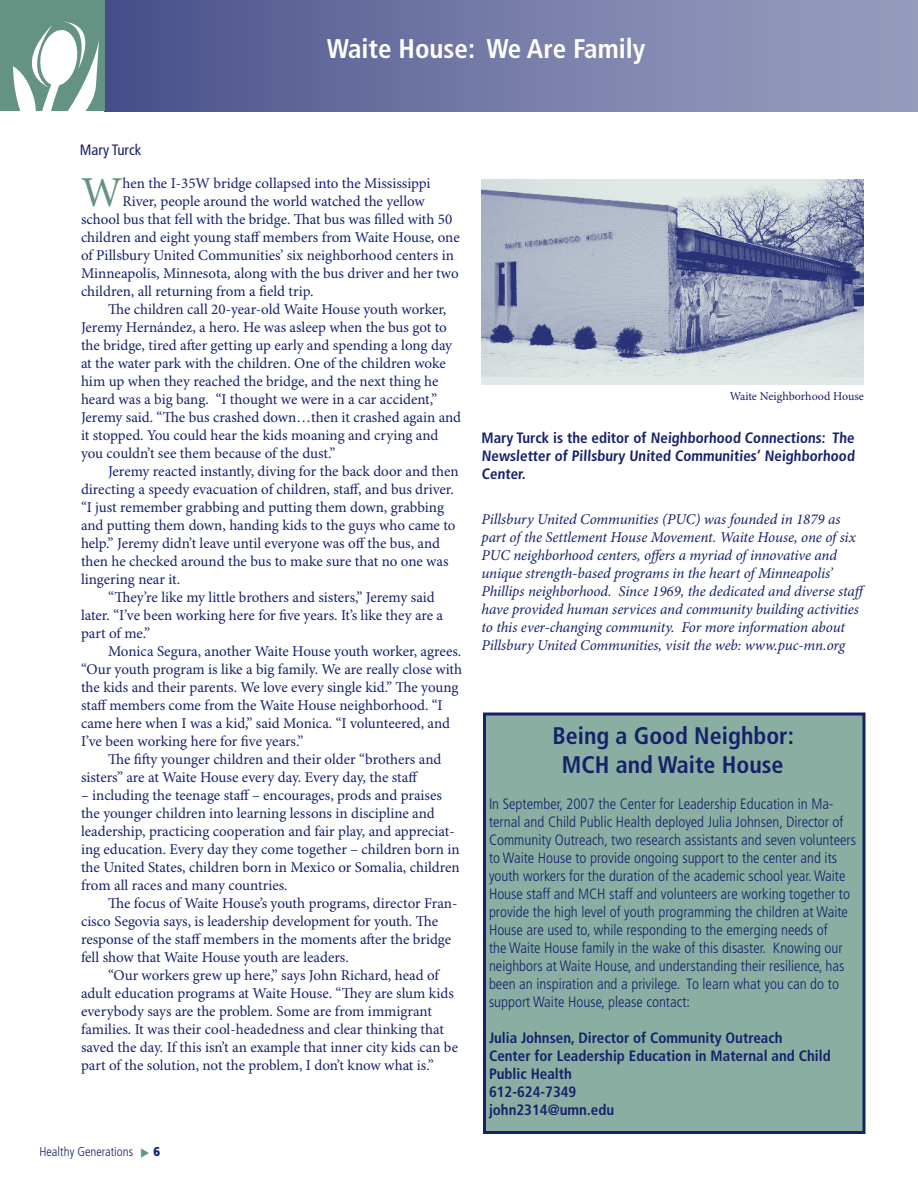
<style>
.page{position:relative;width:918px;height:1188px;background:#fff}
.page>*{position:absolute;margin:0;border:0;box-sizing:border-box;transform-origin:0 0}
.t1{font:42.75px "Minion Pro";color:#659383}
.t2{font:700 condensed 27px "Frutiger";color:#fff}
.t3{font:700 condensed 24px/28.8px "Frutiger";color:#16216b;text-align:center}
.t4{font:15px/18px "Minion Pro";letter-spacing:-.005em;color:#16216b}
.t5{font:300 condensed 15px/18px "Frutiger";color:#16216b}
.t6{font:italic 15px/18px "Minion Pro";letter-spacing:-.01em;color:#16216b}
.t7{font:700 condensed 15px/18px "Frutiger";color:#16216b;text-align:justify}
.t8{font:condensed 15px "Frutiger";color:#16216b}
.t9{font:300 condensed 12.75px "Frutiger";color:#16216b}
.t10{font:12px "Minion Pro";letter-spacing:-.005em;color:#16216b}
</style>
<div class="page">
<div style="left:104px;top:0;width:814px;height:111px;background:linear-gradient(to right,#4a528c,#9da2c1)"></div>
<div style="left:0;top:0;width:104px;height:111px;background:#659383"></div>
<svg style="left:13px;top:21px;width:86px;height:90px"></svg>
<hr style="left:917px;top:0;width:1px;height:111px;background:#969bbc">
<div style="left:483px;top:712px;width:383px;height:422px;background:#8baea2"></div>
<div style="left:482px;top:179px;width:382px;height:205px;background:#e0e9e6"></div>
<img style="left:482px;top:179px;width:382px;height:198px">
<h2 class="t2" style="left:327px;top:33px;width:320px">Waite House: We Are Family</h2>
<p class="t8" style="left:80px;top:141px;width:63px">Mary Turck</p>
<h1 class="t1" style="left:81px;top:167px;width:43px">W</h1>
<p class="t4" style="left:122px;top:175px;width:310px">hen the I-35W bridge collapsed into the Mississippi</p>
<p class="t4" style="left:122px;top:193px;width:304px">River, people around the world watched the yellow</p>
<p class="t4" style="left:81px;top:211px;width:373px">school bus that fell with the bridge. That bus was filled with 50</p>
<p class="t4" style="left:81px;top:229px;width:380px">children and eight young staff members from Waite House, one</p>
<p class="t4" style="left:81px;top:247px;width:374px">of Pillsbury United Communities’ six neighborhood centers in</p>
<p class="t4" style="left:81px;top:265px;width:379px">Minneapolis, Minnesota, along with the bus driver and her two</p>
<p class="t4" style="left:81px;top:283px;width:234px">children, all returning from a field trip.</p>
<p class="t4" style="left:108px;top:301px;width:340px">The children call 20-year-old Waite House youth worker,</p>
<p class="t4" style="left:81px;top:319px;width:367px">Jeremy Hernández, a hero. He was asleep when the bus got to</p>
<p class="t4" style="left:81px;top:337px;width:373px">the bridge, tired after getting up early and spending a long day</p>
<p class="t4" style="left:81px;top:355px;width:366px">at the water park with the children. One of the children woke</p>
<p class="t4" style="left:81px;top:373px;width:359px">him up when they reached the bridge, and the next thing he</p>
<p class="t4" style="left:81px;top:391px;width:358px">heard was a big bang. “I thought we were in a car accident,”</p>
<p class="t4" style="left:81px;top:409px;width:382px">Jeremy said. “The bus crashed down…then it crashed again and</p>
<p class="t4" style="left:81px;top:427px;width:359px">it stopped. You could hear the kids moaning and crying and</p>
<p class="t4" style="left:81px;top:445px;width:256px">you couldn’t see them because of the dust.”</p>
<p class="t4" style="left:108px;top:463px;width:352px">Jeremy reacted instantly, diving for the back door and then</p>
<p class="t4" style="left:81px;top:481px;width:375px">directing a speedy evacuation of children, staff, and bus driver.</p>
<p class="t4" style="left:81px;top:499px;width:365px">“I just remember grabbing and putting them down, grabbing</p>
<p class="t4" style="left:81px;top:517px;width:376px">and putting them down, handing kids to the guys who came to</p>
<p class="t4" style="left:81px;top:535px;width:361px">help.” Jeremy didn’t leave until everyone was off the bus, and</p>
<p class="t4" style="left:81px;top:553px;width:369px">then he checked around the bus to make sure that no one was</p>
<p class="t4" style="left:81px;top:571px;width:101px">lingering near it.</p>
<p class="t4" style="left:108px;top:589px;width:328px">“They’re like my little brothers and sisters,” Jeremy said</p>
<p class="t4" style="left:81px;top:607px;width:364px">later. “I’ve been working here for five years. It’s like they are a</p>
<p class="t4" style="left:81px;top:625px;width:71px">part of me.”</p>
<p class="t4" style="left:108px;top:643px;width:355px">Monica Segura, another Waite House youth worker, agrees.</p>
<p class="t4" style="left:81px;top:661px;width:383px">“Our youth program is like a big family. We are really close with</p>
<p class="t4" style="left:81px;top:679px;width:379px">the kids and their parents. We love every single kid.” The young</p>
<p class="t4" style="left:81px;top:697px;width:363px">staff members come from the Waite House neighborhood. “I</p>
<p class="t4" style="left:81px;top:715px;width:371px">came here when I was a kid,” said Monica. “I volunteered, and</p>
<p class="t4" style="left:81px;top:733px;width:224px">I’ve been working here for five years.”</p>
<p class="t4" style="left:108px;top:751px;width:335px">The fifty younger children and their older “brothers and</p>
<p class="t4" style="left:81px;top:769px;width:339px">sisters” are at Waite House every day. Every day, the staff</p>
<p class="t4" style="left:81px;top:787px;width:380px">– including the teenage staff – encourages, prods and praises the younger children into learning lessons in discipline and leadership, practicing cooperation and fair play, and appreciat&shy;ing education. Every day they come together – children born in the United States, children born in Mexico or Somalia, children from all races and many countries.</p>
<p class="t4" style="left:81px;top:895px;width:378px;text-indent:27px">The focus of Waite House’s youth programs, director Fran&shy;cisco Segovia says, is leadership development for youth. The response of the staff members in the moments after the bridge fell show that Waite House youth are leaders.</p>
<p class="t4" style="left:81px;top:967px;width:379px;text-indent:27px">“Our workers grew up here,” says John Richard, head of adult education programs at Waite House. “They are slum kids everybody says are the problem. Some are from immigrant families. It was their cool-headedness and clear thinking that saved the day. If this isn’t an example that inner city kids can be part of the solution, not the problem, I don’t know what is.”</p>
<p class="t9" style="left:39px;top:1145px;width:95px">Healthy Generations</p>
<p class="t10" style="left:730px;top:389px;width:136px">Waite Neighborhood House</p>
<p class="t7" style="left:482px;top:429px;width:376px">Mary Turck is the editor of Neighborhood Connections: The Newsletter of Pillsbury United Communities’ Neighborhood Center.</p>
<p class="t6" style="left:482px;top:511px;width:387px">Pillsbury United Communities (PUC) was founded in 1879 as part of the Settlement House Movement. Waite House, one of six PUC neighborhood centers, offers a myriad of innovative and unique strength-based programs in the heart of Minneapolis’ Phillips neighborhood. Since 1969, the dedicated and diverse staff have provided human services and community building activities to this ever-changing community. For more information about Pillsbury United Communities, visit the web: www.puc-mn.org</p>
<h3 class="t3" style="left:552px;top:721px;width:243px">Being a Good Neighbor:<br>MCH and Waite House</h3>
<p class="t5" style="left:489px;top:795px;width:369px">In September, 2007 the Center for Leadership Education in Ma&shy;ternal and Child Public Health deployed Julia Johnsen, Director of Community Outreach, two research assistants and seven volunteers to Waite House to provide ongoing support to the center and its youth workers for the duration of the academic school year. Waite House staff and MCH staff and volunteers are working together to provide the high level of youth programming the children at Waite House are used to, while responding to the emerging needs of<br>the Waite House family in the wake of this disaster. Knowing our neighbors at Waite House, and understanding their resilience, has been an inspiration and a privilege. To learn what you can do to support Waite House, please contact:</p>
<p class="t7" style="left:489px;top:1029px;width:343px;text-align:left">Julia Johnsen, Director of Community Outreach<br>Center for Leadership Education in Maternal and Child<br>Public Health<br>612-624-7349<br>john2314@umn.edu</p>
</div>
